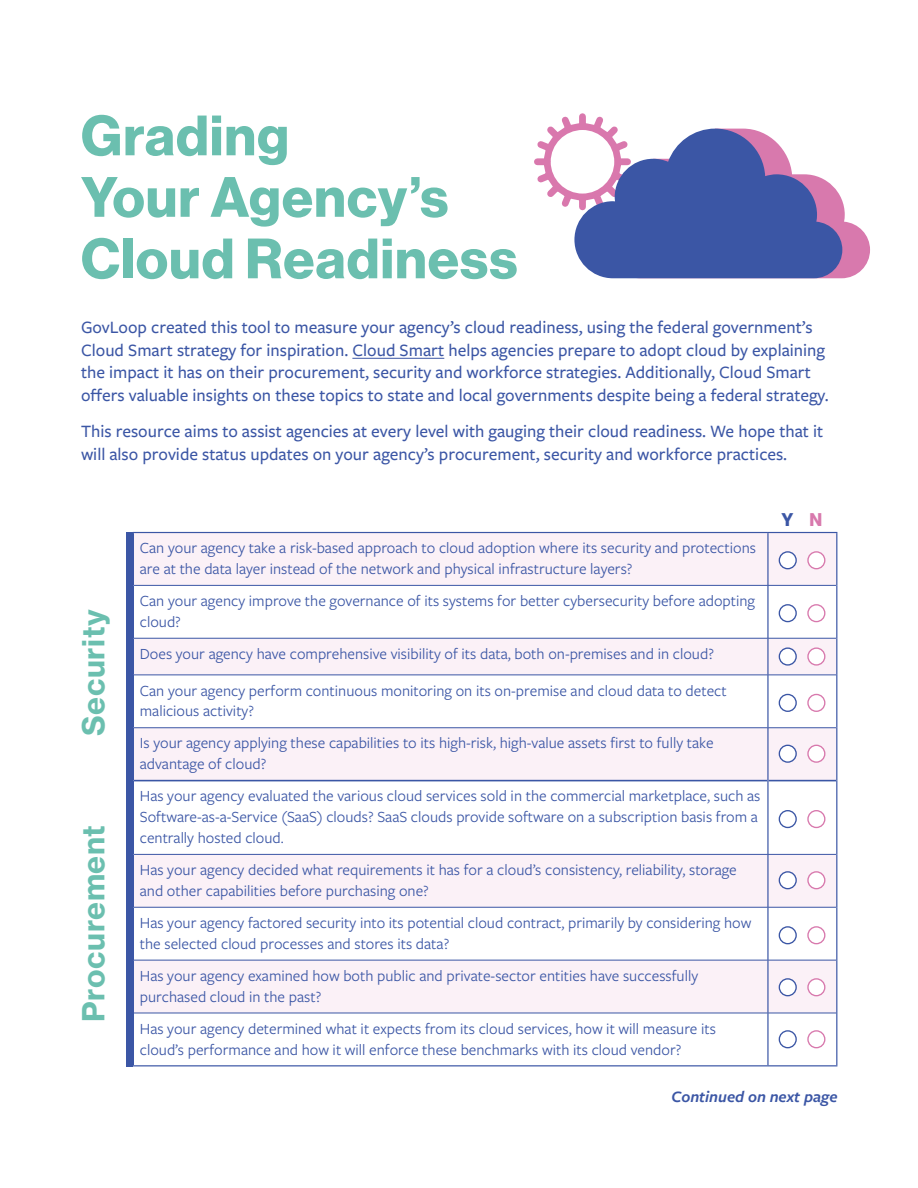
<style>
.page{position:relative;width:918px;height:1188px;background:#fff}
.page>*{position:absolute;margin:0;border:0;box-sizing:border-box;transform-origin:0 0}
.t1{font:55.5px/61.5px "N Haas Grotesk DS Pro 75 Bd";letter-spacing:.02em;color:#6bbfaf}
.t2{font:30px "N Haas Grotesk TX Pro 75 Bd";letter-spacing:.02em;color:#6bbfaf}
.t3{font:500 18px/22.5px "Freight Sans Pro";color:#3b56a5}
.t4{font:18px "N Haas Grotesk DS Pro 75 Bd";color:#3b56a5}
.t5{font:italic 600 16.5px "Freight Sans Pro";color:#3b56a5}
.t6{font:16.05px/20.9px "Freight Sans Pro";color:#3b56a5}
.s1{color:#d879ad}
</style>
<div class="page">
<div style="left:134px;top:533px;width:702px;height:52px;background:#fbf1f7"></div>
<div style="left:134px;top:639px;width:702px;height:36px;background:#fbf1f7"></div>
<div style="left:134px;top:728px;width:702px;height:52px;background:#fbf1f7"></div>
<svg style="left:134px;top:855px;width:702px;height:158px;fill:#fbf1f7"></svg>
<hr style="left:133px;top:533px;width:1px;height:52px;background:#3b56a5">
<hr style="left:133px;top:585px;width:1px;height:53px;background:#3b56a5">
<hr style="left:133px;top:638px;width:1px;height:37px;background:#3b56a5">
<hr style="left:133px;top:675px;width:1px;height:53px;background:#3b56a5">
<hr style="left:133px;top:728px;width:1px;height:53px;background:#3b56a5">
<hr style="left:133px;top:781px;width:1px;height:73px;background:#3b56a5">
<hr style="left:133px;top:854px;width:1px;height:53px;background:#3b56a5">
<hr style="left:133px;top:907px;width:1px;height:53px;background:#3b56a5">
<hr style="left:133px;top:960px;width:1px;height:53px;background:#3b56a5">
<hr style="left:133px;top:1013px;width:1px;height:52px;background:#3b56a5">
<hr style="left:134px;top:780px;width:633px;height:1px;background:#3b56a5">
<hr style="left:769px;top:780px;width:67px;height:1px;background:#3b56a5">
<hr style="left:767px;top:533px;width:2px;height:52px;background:#3b56a5">
<hr style="left:767px;top:586px;width:2px;height:52px;background:#3b56a5">
<hr style="left:767px;top:638px;width:2px;height:37px;background:#3b56a5">
<hr style="left:767px;top:675px;width:2px;height:53px;background:#3b56a5">
<hr style="left:767px;top:728px;width:2px;height:53px;background:#3b56a5">
<hr style="left:767px;top:781px;width:2px;height:73px;background:#3b56a5">
<hr style="left:767px;top:855px;width:2px;height:52px;background:#3b56a5">
<hr style="left:767px;top:907px;width:2px;height:53px;background:#3b56a5">
<hr style="left:767px;top:960px;width:2px;height:53px;background:#3b56a5">
<hr style="left:767px;top:1013px;width:2px;height:52px;background:#3b56a5">
<hr style="left:836px;top:533px;width:1px;height:52px;background:#3b56a5">
<hr style="left:836px;top:585px;width:1px;height:53px;background:#3b56a5">
<hr style="left:836px;top:638px;width:1px;height:37px;background:#3b56a5">
<hr style="left:836px;top:675px;width:1px;height:53px;background:#3b56a5">
<hr style="left:836px;top:728px;width:1px;height:53px;background:#3b56a5">
<hr style="left:836px;top:781px;width:1px;height:73px;background:#3b56a5">
<hr style="left:836px;top:854px;width:1px;height:53px;background:#3b56a5">
<hr style="left:836px;top:907px;width:1px;height:53px;background:#3b56a5">
<hr style="left:836px;top:960px;width:1px;height:53px;background:#3b56a5">
<hr style="left:836px;top:1013px;width:1px;height:52px;background:#3b56a5">
<hr style="left:133px;top:532px;width:635px;height:1px;background:#3b56a5">
<hr style="left:768px;top:532px;width:69px;height:1px;background:#3b56a5">
<hr style="left:134px;top:585px;width:634px;height:1px;background:#3b56a5">
<hr style="left:768px;top:585px;width:68px;height:1px;background:#3b56a5">
<hr style="left:134px;top:638px;width:634px;height:1px;background:#3b56a5">
<hr style="left:768px;top:638px;width:68px;height:1px;background:#3b56a5">
<hr style="left:134px;top:675px;width:634px;height:1px;background:#3b56a5">
<hr style="left:768px;top:675px;width:68px;height:1px;background:#3b56a5">
<hr style="left:134px;top:727px;width:634px;height:1px;background:#3b56a5">
<hr style="left:768px;top:727px;width:68px;height:1px;background:#3b56a5">
<hr style="left:134px;top:854px;width:634px;height:1px;background:#3b56a5">
<hr style="left:768px;top:854px;width:68px;height:1px;background:#3b56a5">
<hr style="left:134px;top:907px;width:634px;height:1px;background:#3b56a5">
<hr style="left:768px;top:907px;width:68px;height:1px;background:#3b56a5">
<hr style="left:134px;top:960px;width:634px;height:1px;background:#3b56a5">
<hr style="left:768px;top:960px;width:68px;height:1px;background:#3b56a5">
<hr style="left:134px;top:1013px;width:634px;height:1px;background:#3b56a5">
<hr style="left:768px;top:1013px;width:68px;height:1px;background:#3b56a5">
<hr style="left:133px;top:1065px;width:635px;height:1px;background:#3b56a5">
<hr style="left:768px;top:1065px;width:69px;height:1px;background:#3b56a5">
<hr style="left:352px;top:358px;width:92px;height:1px;background:#3b56a5">
<div style="left:126px;top:532px;width:7px;height:534px;background:#3b56a5"></div>
<div style="left:779px;top:552px;width:17px;height:17px;background:#fff;border-radius:50%"></div>
<div style="left:779px;top:551px;width:18px;height:18px;border:1px solid #3b56a5;border-radius:50%"></div>
<div style="left:779px;top:604px;width:18px;height:18px;border:1px solid #3b56a5;border-radius:50%"></div>
<svg style="left:779px;top:648px;width:17px;height:17px"></svg>
<div style="left:779px;top:647px;width:18px;height:19px;border:1px solid #3b56a5;border-radius:50%"></div>
<div style="left:779px;top:694px;width:18px;height:18px;border:1px solid #3b56a5;border-radius:50%"></div>
<div style="left:779px;top:745px;width:17px;height:17px;background:#fff;border-radius:50%"></div>
<div style="left:779px;top:745px;width:18px;height:18px;border:1px solid #3b56a5;border-radius:50%"></div>
<div style="left:779px;top:810px;width:18px;height:18px;border:1px solid #3b56a5;border-radius:50%"></div>
<div style="left:779px;top:872px;width:17px;height:17px;background:#fff;border-radius:50%"></div>
<div style="left:779px;top:871px;width:18px;height:18px;border:1px solid #3b56a5;border-radius:50%"></div>
<div style="left:779px;top:927px;width:17px;height:17px;background:#fff;border-radius:50%"></div>
<div style="left:779px;top:926px;width:18px;height:18px;border:1px solid #3b56a5;border-radius:50%"></div>
<div style="left:779px;top:979px;width:17px;height:17px;background:#fff;border-radius:50%"></div>
<div style="left:779px;top:978px;width:18px;height:18px;border:1px solid #3b56a5;border-radius:50%"></div>
<div style="left:779px;top:1030px;width:18px;height:18px;border:1px solid #3b56a5;border-radius:50%"></div>
<div style="left:808px;top:552px;width:17px;height:17px;background:#fff;border-radius:50%"></div>
<div style="left:807px;top:551px;width:18px;height:18px;border:1px solid #d879ad;border-radius:50%"></div>
<div style="left:807px;top:604px;width:18px;height:18px;border:1px solid #d879ad;border-radius:50%"></div>
<div style="left:808px;top:648px;width:17px;height:17px;background:#fff;border-radius:50%"></div>
<div style="left:807px;top:647px;width:18px;height:19px;border:1px solid #d879ad;border-radius:50%"></div>
<div style="left:807px;top:694px;width:18px;height:18px;border:1px solid #d879ad;border-radius:50%"></div>
<div style="left:808px;top:745px;width:17px;height:17px;background:#fff;border-radius:50%"></div>
<div style="left:807px;top:745px;width:18px;height:18px;border:1px solid #d879ad;border-radius:50%"></div>
<div style="left:807px;top:810px;width:18px;height:18px;border:1px solid #d879ad;border-radius:50%"></div>
<div style="left:808px;top:872px;width:17px;height:17px;background:#fff;border-radius:50%"></div>
<div style="left:807px;top:871px;width:18px;height:18px;border:1px solid #d879ad;border-radius:50%"></div>
<div style="left:808px;top:927px;width:17px;height:17px;background:#fff;border-radius:50%"></div>
<div style="left:807px;top:926px;width:18px;height:18px;border:1px solid #d879ad;border-radius:50%"></div>
<div style="left:808px;top:979px;width:17px;height:17px;background:#fff;border-radius:50%"></div>
<div style="left:807px;top:978px;width:18px;height:18px;border:1px solid #d879ad;border-radius:50%"></div>
<div style="left:807px;top:1030px;width:18px;height:18px;border:1px solid #d879ad;border-radius:50%"></div>
<svg style="left:534px;top:113px;width:336px;height:165px"></svg>
<h1 class="t1" style="left:81px;top:106px;width:438px">Grading<br>Your Agency’s<br>Cloud Readiness</h1>
<p class="t3" style="left:81px;top:316px;width:749px">GovLoop created this tool to measure your agency’s cloud readiness, using the federal government’s Cloud Smart strategy for inspiration. Cloud Smart helps agencies prepare to adopt cloud by explaining the impact it has on their procurement, security and workforce strategies. Additionally, Cloud Smart offers valuable insights on these topics to state and local governments despite being a federal strategy.</p>
<p class="t3" style="left:81px;top:420px;width:744px">This resource aims to assist agencies at every level with gauging their cloud readiness. We hope that it will also provide status updates on your agency’s procurement, security and workforce practices.</p>
<h2 class="t2" style="left:74px;top:736px;width:129px;rotate:-90deg">Security</h2>
<h2 class="t2" style="left:74px;top:1022px;width:198px;rotate:-90deg">Procurement</h2>
<p class="t6" style="left:140px;top:537px;width:618px">Can your agency take a risk-based approach to cloud adoption where its security and protections are at the data layer instead of the network and physical infrastructure layers?</p>
<p class="t6" style="left:140px;top:590px;width:617px">Can your agency improve the governance of its systems for better cybersecurity before adopting cloud?</p>
<p class="t6" style="left:140px;top:643px;width:576px">Does your agency have comprehensive visibility of its data, both on-premises and in cloud?</p>
<p class="t6" style="left:140px;top:679px;width:588px">Can your agency perform continuous monitoring on its on-premise and cloud data to detect malicious activity?</p>
<p class="t6" style="left:140px;top:732px;width:575px">Is your agency applying these capabilities to its high-risk, high-value assets first to fully take advantage of cloud?</p>
<p class="t6" style="left:140px;top:785px;width:622px">Has your agency evaluated the various cloud services sold in the commercial marketplace, such as<br>Software-as-a-Service (SaaS) clouds? SaaS clouds provide software on a subscription basis from a centrally hosted cloud.</p>
<p class="t6" style="left:140px;top:859px;width:599px">Has your agency decided what requirements it has for a cloud’s consistency, reliability, storage and other capabilities before purchasing one?</p>
<p class="t6" style="left:140px;top:912px;width:613px">Has your agency factored security into its potential cloud contract, primarily by considering how the selected cloud processes and stores its data?</p>
<p class="t6" style="left:140px;top:965px;width:560px">Has your agency examined how both public and private-sector entities have successfully purchased cloud in the past?</p>
<p class="t6" style="left:140px;top:1017px;width:578px">Has your agency determined what it expects from its cloud services, how it will measure its cloud’s performance and how it will enforce these benchmarks with its cloud vendor?</p>
<p class="t4" style="left:782px;top:509px;width:42px">Y <span class="s1">N</span></p>
<p class="t5" style="left:672px;top:1086px;width:167px">Continued on next page</p>
</div>
